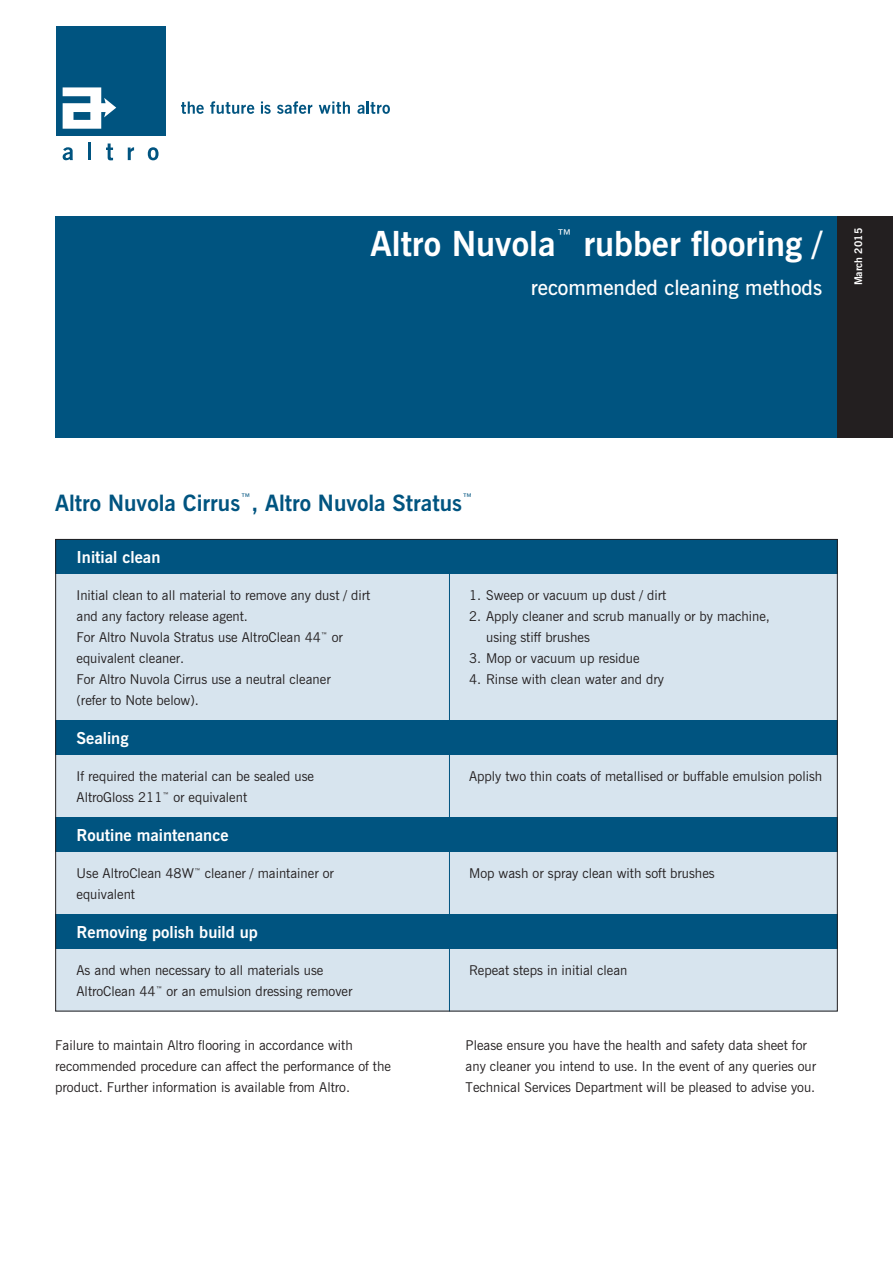
<style>
.page{position:relative;width:893px;height:1263px;background:#fff}
.page>*{position:absolute;margin:0;border:0;box-sizing:border-box;transform-origin:0 0}
.t1{font:700 34.5px "News Gothic BT";color:#fff}
.t2{font:700 22.5px "News Gothic BT";color:#005480}
.t3{font:600 21px "News Gothic BT";color:#fff}
.t4{font:700 16.5px "News Gothic BT";color:#fff}
.t5{font:13.5px/21px "News Gothic BT";color:#231f20}
.t6{font:700 10.5px "News Gothic BT";color:#fff}
</style>
<div class="page">
<div style="left:55px;top:216px;width:782px;height:221px;background:#005480"></div>
<div style="left:837px;top:216px;width:56px;height:221px;background:#231f20"></div>
<div style="left:56px;top:26px;width:109px;height:110px;background:#005480"></div>
<svg style="left:63px;top:147px;width:10px;height:13px"></svg>
<hr style="left:88px;top:143px;width:3px;height:17px;background:#005480">
<svg style="left:106px;top:143px;width:7px;height:17px"></svg>
<svg style="left:128px;top:147px;width:6px;height:13px"></svg>
<svg style="left:148px;top:147px;width:11px;height:13px"></svg>
<svg style="left:63px;top:87px;width:53px;height:42px"></svg>
<svg style="left:181px;top:101px;width:23px;height:13px"></svg>
<svg style="left:210px;top:101px;width:44px;height:13px"></svg>
<svg style="left:261px;top:101px;width:10px;height:13px"></svg>
<svg style="left:277px;top:101px;width:35px;height:13px"></svg>
<svg style="left:319px;top:101px;width:31px;height:13px"></svg>
<svg style="left:357px;top:101px;width:33px;height:13px"></svg>
<div style="left:55px;top:568px;width:783px;height:152px;background:#d7e4ee"></div>
<div style="left:55px;top:749px;width:783px;height:68px;background:#d7e4ee"></div>
<div style="left:55px;top:846px;width:783px;height:68px;background:#d7e4ee"></div>
<div style="left:55px;top:943px;width:783px;height:68px;background:#d7e4ee"></div>
<div style="left:55px;top:539px;width:783px;height:34px;background:#005480"></div>
<div style="left:55px;top:720px;width:783px;height:34px;background:#005480"></div>
<div style="left:55px;top:817px;width:783px;height:34px;background:#005480"></div>
<div style="left:55px;top:914px;width:783px;height:34px;background:#005480"></div>
<hr style="left:449px;top:573px;width:1px;height:147px;background:#005480">
<hr style="left:449px;top:754px;width:1px;height:63px;background:#005480">
<hr style="left:449px;top:851px;width:1px;height:63px;background:#005480">
<hr style="left:449px;top:948px;width:1px;height:63px;background:#005480">
<h1 class="t1" style="left:371px;top:222px;width:453px">Altro Nuvola<sup>™</sup> rubber flooring /</h1>
<h3 class="t3" style="left:531px;top:274px;width:293px">recommended cleaning methods</h3>
<p class="t6" style="left:852px;top:285px;width:59px;rotate:-90deg">March 2015</p>
<h2 class="t2" style="left:55px;top:489px;width:419px">Altro Nuvola Cirrus<sup>™</sup>, Altro Nuvola Stratus<sup>™</sup></h2>
<p class="t4" style="left:77px;top:547px;width:85px">Initial clean</p>
<p class="t5" style="left:77px;top:585px;width:295px">Initial clean to all material to remove any dust / dirt and any factory release agent.<br>For Altro Nuvola Stratus use AltroClean 44<sup>™</sup> or equivalent cleaner.<br>For Altro Nuvola Cirrus use a neutral cleaner<br>(refer to Note below).</p>
<p class="t4" style="left:77px;top:728px;width:54px">Sealing</p>
<p class="t5" style="left:77px;top:766px;width:239px">If required the material can be sealed use<br>AltroGloss 211<sup>™</sup> or equivalent</p>
<p class="t4" style="left:77px;top:825px;width:154px">Routine maintenance</p>
<p class="t5" style="left:77px;top:863px;width:259px">Use AltroClean 48W<sup>™</sup> cleaner / maintainer or equivalent</p>
<p class="t4" style="left:77px;top:922px;width:183px">Removing polish build up</p>
<p class="t5" style="left:77px;top:960px;width:277px">As and when necessary to all materials use<br>AltroClean 44<sup>™</sup> or an emulsion dressing remover</p>
<p class="t5" style="left:469px;top:585px;width:199px">1. Sweep or vacuum up dust / dirt</p>
<p class="t5" style="left:486px;top:606px;width:285px;text-indent:-17px">2. Apply cleaner and scrub manually or by machine, using stiff brushes</p>
<p class="t5" style="left:469px;top:648px;width:172px">3. Mop or vacuum up residue</p>
<p class="t5" style="left:469px;top:669px;width:196px">4. Rinse with clean water and dry</p>
<p class="t5" style="left:469px;top:766px;width:355px">Apply two thin coats of metallised or buffable emulsion polish</p>
<p class="t5" style="left:469px;top:863px;width:247px">Mop wash or spray clean with soft brushes</p>
<p class="t5" style="left:469px;top:960px;width:160px">Repeat steps in initial clean</p>
<p class="t5" style="left:55px;top:1034px;width:337px">Failure to maintain Altro flooring in accordance with recommended procedure can affect the performance of the product. Further information is available from Altro.</p>
<p class="t5" style="left:466px;top:1034px;width:352px">Please ensure you have the health and safety data sheet for any cleaner you intend to use. In the event of any queries our<br>Technical Services Department will be pleased to advise you.</p>
</div>
